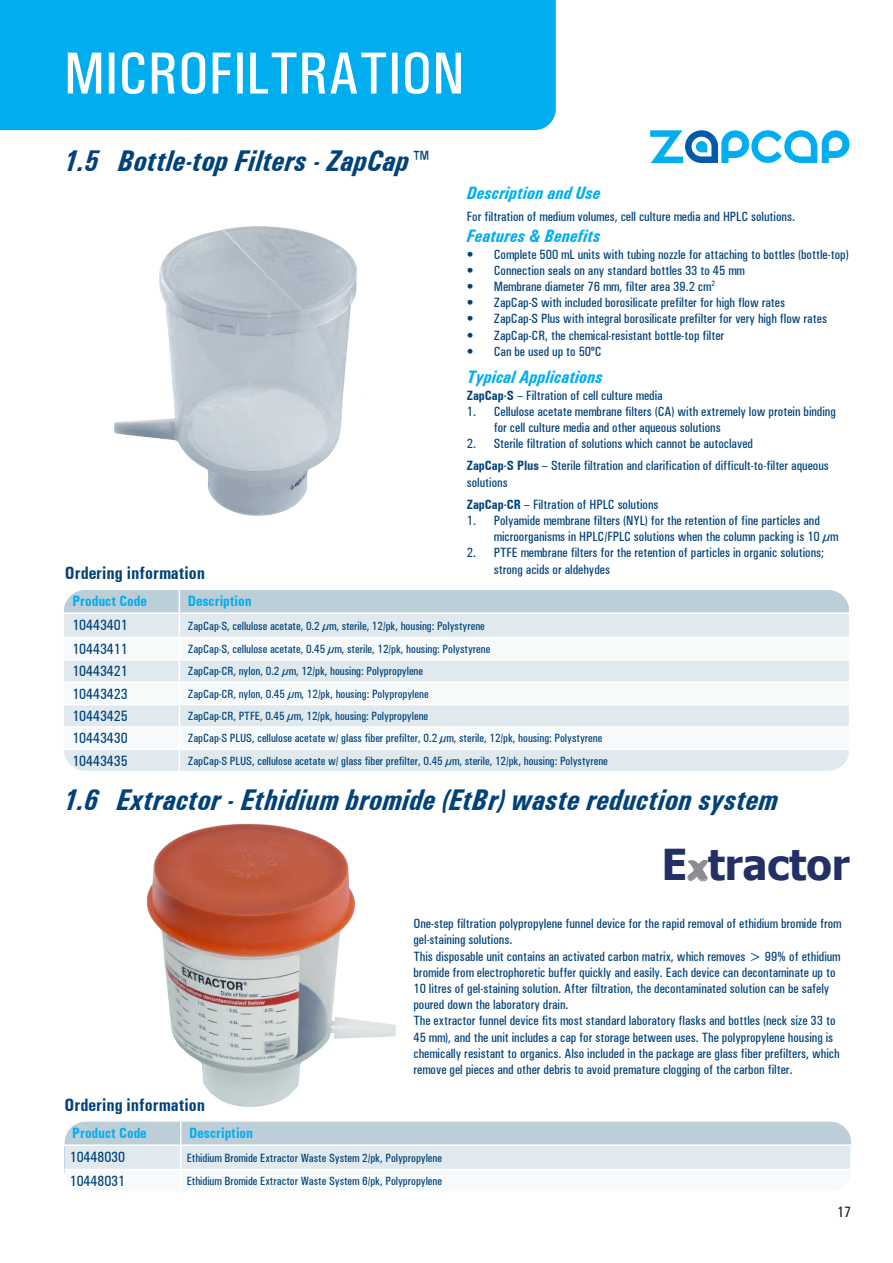
<style>
.page{position:relative;width:893px;height:1263px;background:#fff}
.page>*{position:absolute;margin:0;border:0;box-sizing:border-box;transform-origin:0 0}
.t1{font:500 condensed 60px "Univers";color:#fff}
.t2{font:700 42.6px "Tahoma";color:#223065}
.t3{font:italic 700 condensed 30px "Univers";color:#004279}
.t4{font:italic 700 condensed 18px "Univers";color:#00aeef}
.t5{font:700 condensed 18px "Univers";color:#004279}
.t6{font:500 condensed 15px "Univers";color:#004279}
.t7{font:700 condensed 15px "Univers";color:#00aeef}
.t8{font:500 condensed 15px "Univers";color:#231f20}
.t9{font:500 condensed 13.5px/16.2px "Univers";color:#004279}
.t10{font:500 condensed 12px "Univers";color:#004279}
.s1{font-weight:700}
.s2{font-family:"Forte";font-weight:400;color:#8b8d90}
</style>
<div class="page">
<svg style="left:66px;top:1122px;width:784px;height:47px;background:#cedce3"></svg>
<hr style="left:180px;top:1146px;width:2px;height:23px;background:#fff">
<hr style="left:180px;top:1121px;width:2px;height:23px;background:#fff">
<hr style="left:63px;top:1144px;width:118px;height:2px;background:#fff">
<hr style="left:181px;top:1144px;width:671px;height:2px;background:#fff">
<div style="left:53px;top:1109px;width:810px;height:95px;border:12px solid #fff;border-radius:27px"></div>
<svg style="left:65px;top:591px;width:783px;height:179px"></svg>
<div style="left:52px;top:578px;width:809px;height:205px;border:12px solid #fff;border-radius:27px"></div>
<img style="left:82px;top:823px;width:321px;height:287px">
<img style="left:114px;top:226px;width:243px;height:290px">
<div style="left:0;top:0;width:556px;height:130px;background:#00aeef"></div>
<svg style="left:650px;top:130px;width:199px;height:33px"></svg>
<svg style="left:687px;top:860px;width:21px;height:21px"></svg>
<h1 class="t1" style="left:64px;top:38px;width:402px">MICROFILTRATION</h1>
<h3 class="t3" style="left:63px;top:143px;width:365px">1.5 Bottle-top Filters - ZapCap™</h3>
<h3 class="t5" style="left:65px;top:562px;width:142px">Ordering information</h3>
<h3 class="t4" style="left:467px;top:182px;width:135px">Description and Use</h3>
<p class="t9" style="left:467px;top:208px;width:330px">For filtration of medium volumes, cell culture media and HPLC solutions.</p>
<h3 class="t4" style="left:467px;top:226px;width:135px">Features &amp; Benefits</h3>
<p class="t9" style="left:467px;top:246px;width:383px">• Complete 500 mL units with tubing nozzle for attaching to bottles (bottle-top)</p>
<p class="t9" style="left:467px;top:262px;width:279px">• Connection seals on any standard bottles 33 to 45 mm</p>
<p class="t9" style="left:467px;top:278px;width:250px">• Membrane diameter 76 mm, filter area 39.2 cm<sup>2</sup></p>
<p class="t9" style="left:467px;top:295px;width:320px">• ZapCap-S with included borosilicate prefilter for high flow rates</p>
<p class="t9" style="left:467px;top:311px;width:362px">• ZapCap-S Plus with integral borosilicate prefilter for very high flow rates</p>
<p class="t9" style="left:467px;top:327px;width:259px">• ZapCap-CR, the chemical-resistant bottle-top filter</p>
<p class="t9" style="left:467px;top:343px;width:136px">• Can be used up to 50ºC</p>
<h3 class="t4" style="left:467px;top:367px;width:138px">Typical Applications</h3>
<p class="t9" style="left:467px;top:387px;width:197px"><span class="s1">ZapCap-S</span> – Filtration of cell culture media</p>
<p class="t9" style="left:494px;top:403px;width:344px;text-indent:-27px">1. Cellulose acetate membrane filters (CA) with extremely low protein binding for cell culture media and other aqueous solutions</p>
<p class="t9" style="left:467px;top:433px;width:364px;line-height:22.2px">2. Sterile filtration of solutions which cannot be autoclaved<br><span class="s1">ZapCap-S Plus</span> – Sterile filtration and clarification of difficult-to-filter aqueous</p>
<p class="t9" style="left:467px;top:471px;width:193px;line-height:22.2px">solutions<br><span class="s1">ZapCap-CR</span> – Filtration of HPLC solutions</p>
<p class="t9" style="left:494px;top:512px;width:346px;text-indent:-27px">1. Polyamide membrane filters (NYL) for the retention of fine particles and microorganisms in HPLC/FPLC solutions when the column packing is 10 μm</p>
<p class="t9" style="left:494px;top:545px;width:332px;text-indent:-27px">2. PTFE membrane filters for the retention of particles in organic solutions; strong acids or aldehydes</p>
<p class="t7" style="left:72px;top:592px;width:76px">Product Code</p>
<p class="t7" style="left:188px;top:592px;width:65px">Description</p>
<p class="t6" style="left:72px;top:616px;width:57px">10443401</p>
<p class="t10" style="left:188px;top:618px;width:298px">ZapCap-S, cellulose acetate, 0.2 μm, sterile, 12/pk, housing: Polystyrene</p>
<p class="t6" style="left:72px;top:640px;width:57px">10443411</p>
<p class="t10" style="left:188px;top:642px;width:304px">ZapCap-S, cellulose acetate, 0.45 μm, sterile, 12/pk, housing: Polystyrene</p>
<p class="t6" style="left:72px;top:662px;width:57px">10443421</p>
<p class="t10" style="left:188px;top:664px;width:237px">ZapCap-CR, nylon, 0.2 μm, 12/pk, housing: Polypropylene</p>
<p class="t6" style="left:72px;top:685px;width:57px">10443423</p>
<p class="t10" style="left:188px;top:687px;width:242px">ZapCap-CR, nylon, 0.45 μm, 12/pk, housing: Polypropylene</p>
<p class="t6" style="left:72px;top:707px;width:57px">10443425</p>
<p class="t10" style="left:188px;top:709px;width:242px">ZapCap-CR, PTFE, 0.45 μm, 12/pk, housing: Polypropylene</p>
<p class="t6" style="left:72px;top:729px;width:57px">10443430</p>
<p class="t10" style="left:188px;top:731px;width:416px">ZapCap-S PLUS, cellulose acetate w/ glass fiber prefilter, 0.2 μm, sterile, 12/pk, housing: Polystyrene</p>
<p class="t6" style="left:72px;top:752px;width:57px">10443435</p>
<p class="t10" style="left:188px;top:754px;width:421px">ZapCap-S PLUS, cellulose acetate w/ glass fiber prefilter, 0.45 μm, sterile, 12/pk, housing: Polystyrene</p>
<h3 class="t3" style="left:63px;top:782px;width:717px">1.6 Extractor - Ethidium bromide (EtBr) waste reduction system</h3>
<h2 class="t2" style="left:662px;top:835px;width:190px">E<span class="s2">x</span>tractor</h2>
<h3 class="t5" style="left:65px;top:1094px;width:142px">Ordering information</h3>
<p class="t9" style="left:413px;top:915px;width:429px">One-step filtration polypropylene funnel device for the rapid removal of ethidium bromide from gel-staining solutions.<br>This disposable unit contains an activated carbon matrix, which removes &gt; 99% of ethidium bromide from electrophoretic buffer quickly and easily. Each device can decontaminate up to 10 litres of gel-staining solution. After filtration, the decontaminated solution can be safely poured down the laboratory drain.<br>The extractor funnel device fits most standard laboratory flasks and bottles (neck size 33 to 45 mm), and the unit includes a cap for storage between uses. The polypropylene housing is chemically resistant to organics. Also included in the package are glass fiber prefilters, which remove gel pieces and other debris to avoid premature clogging of the carbon filter.</p>
<p class="t7" style="left:72px;top:1124px;width:76px">Product Code</p>
<p class="t7" style="left:189px;top:1124px;width:65px">Description</p>
<p class="t6" style="left:70px;top:1148px;width:57px">10448030</p>
<p class="t10" style="left:187px;top:1150px;width:257px">Ethidium Bromide Extractor Waste System 2/pk, Polypropylene</p>
<p class="t6" style="left:70px;top:1172px;width:57px">10448031</p>
<p class="t10" style="left:187px;top:1174px;width:257px">Ethidium Bromide Extractor Waste System 6/pk, Polypropylene</p>
<p class="t8" style="left:837px;top:1203px;width:15px">17</p>
</div>
